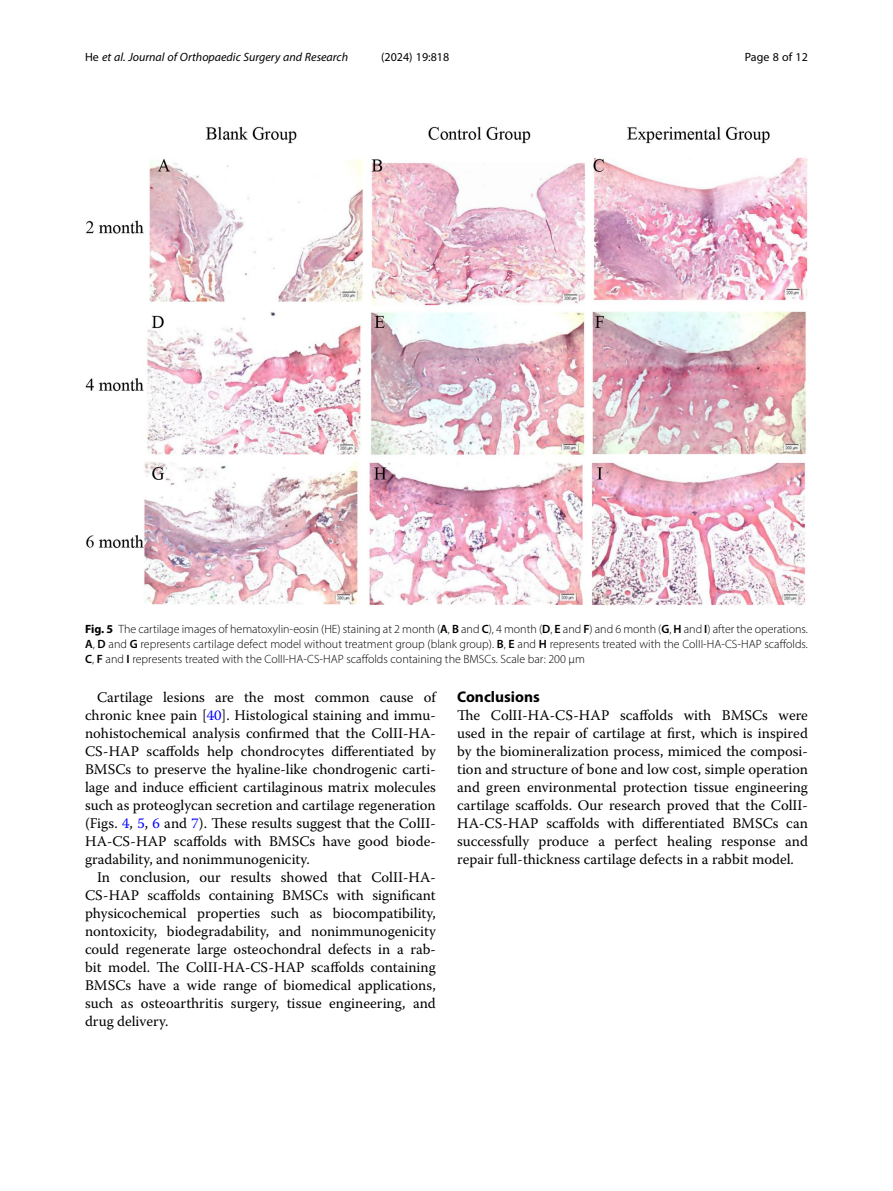
<style>
.page{position:relative;width:893px;height:1191px;background:#fff}
.page>*{position:absolute;margin:0;border:0;box-sizing:border-box;transform-origin:0 0}
.Head_1{font:700 15.45px "Myriad Pro";color:#000}
.Body_Text_Indent{font:14.7px/18px "Warnock Pro";color:#000;text-align:justify}
.Body_Text{font:14.7px/18px "Warnock Pro";color:#000;text-align:justify}
.Figure_Caption{font:300 12px/15px "Myriad Pro";color:#000;text-align:justify}
.t1{font:italic 12px "Myriad Pro";color:#000}
.t2{font:12px "Myriad Pro";color:#000}
.s1{font-style:normal}
.s2{font-weight:700}
.s3{font-weight:600}
.s4{color:#00f}
</style>
<div class="page">
<img style="left:85px;top:126px;width:723px;height:480px">
<p class="t1" style="left:85px;top:50px;width:265px"><span class="s1">He</span> et al. Journal of Orthopaedic Surgery and Research</p>
<p class="t2" style="left:381px;top:50px;width:70px">(2024) 19:818</p>
<p class="t2" style="left:745px;top:50px;width:65px">Page 8 of 12</p>
<p class="Figure_Caption" style="left:85px;top:621px;width:724px"><span class="s2">Fig. 5</span> The cartilage images of hematoxylin-eosin (HE) staining at 2 month (<span class="s3">A</span>, <span class="s3">B</span> and <span class="s3">C</span>), 4 month (<span class="s3">D</span>, <span class="s3">E</span> and <span class="s3">F</span>) and 6 month (<span class="s3">G</span>, <span class="s3">H</span> and <span class="s3">I</span>) after the operations.<br><span class="s3">A</span>, <span class="s3">D</span> and <span class="s3">G</span> represents cartilage defect model without treatment group (blank group). <span class="s3">B</span>, <span class="s3">E</span> and <span class="s3">H</span> represents treated with the ColII-HA-CS-HAP scaffolds.<br><span class="s3">C</span>, <span class="s3">F</span> and <span class="s3">I</span> represents treated with the ColII-HA-CS-HAP scaffolds containing the BMSCs. Scale bar: 200 μm</p>
<p class="Body_Text_Indent" style="left:85px;top:688px;width:352px;text-indent:12px">Cartilage lesions are the most common cause of chronic knee pain [<span class="s4">40</span>]. Histological staining and immu&shy;nohistochemical analysis confirmed that the ColII-HA-CS-HAP scaffolds help chondrocytes differentiated by BMSCs to preserve the hyaline-like chondrogenic carti&shy;lage and induce efficient cartilaginous matrix molecules such as proteoglycan secretion and cartilage regeneration (Figs. <span class="s4">4</span>, <span class="s4">5</span>, <span class="s4">6</span> and <span class="s4">7</span>). These results suggest that the ColII-HA-CS-HAP scaffolds with BMSCs have good biode&shy;gradability, and nonimmunogenicity.</p>
<p class="Body_Text_Indent" style="left:85px;top:868px;width:352px;text-indent:12px">In conclusion, our results showed that ColII-HA-CS-HAP scaffolds containing BMSCs with significant physicochemical properties such as biocompatibility, nontoxicity, biodegradability, and nonimmunogenicity could regenerate large osteochondral defects in a rab&shy;bit model. The ColII-HA-CS-HAP scaffolds containing BMSCs have a wide range of biomedical applications, such as osteoarthritis surgery, tissue engineering, and drug delivery.</p>
<p class="Head_1" style="left:457px;top:687px;width:84px">Conclusions</p>
<p class="Body_Text" style="left:457px;top:706px;width:352px">The ColII-HA-CS-HAP scaffolds with BMSCs were used in the repair of cartilage at first, which is inspired by the biomineralization process, mimiced the composi&shy;tion and structure of bone and low cost, simple operation and green environmental protection tissue engineering cartilage scaffolds. Our research proved that the ColII-HA-CS-HAP scaffolds with differentiated BMSCs can successfully produce a perfect healing response and repair full-thickness cartilage defects in a rabbit model.</p>
</div>
